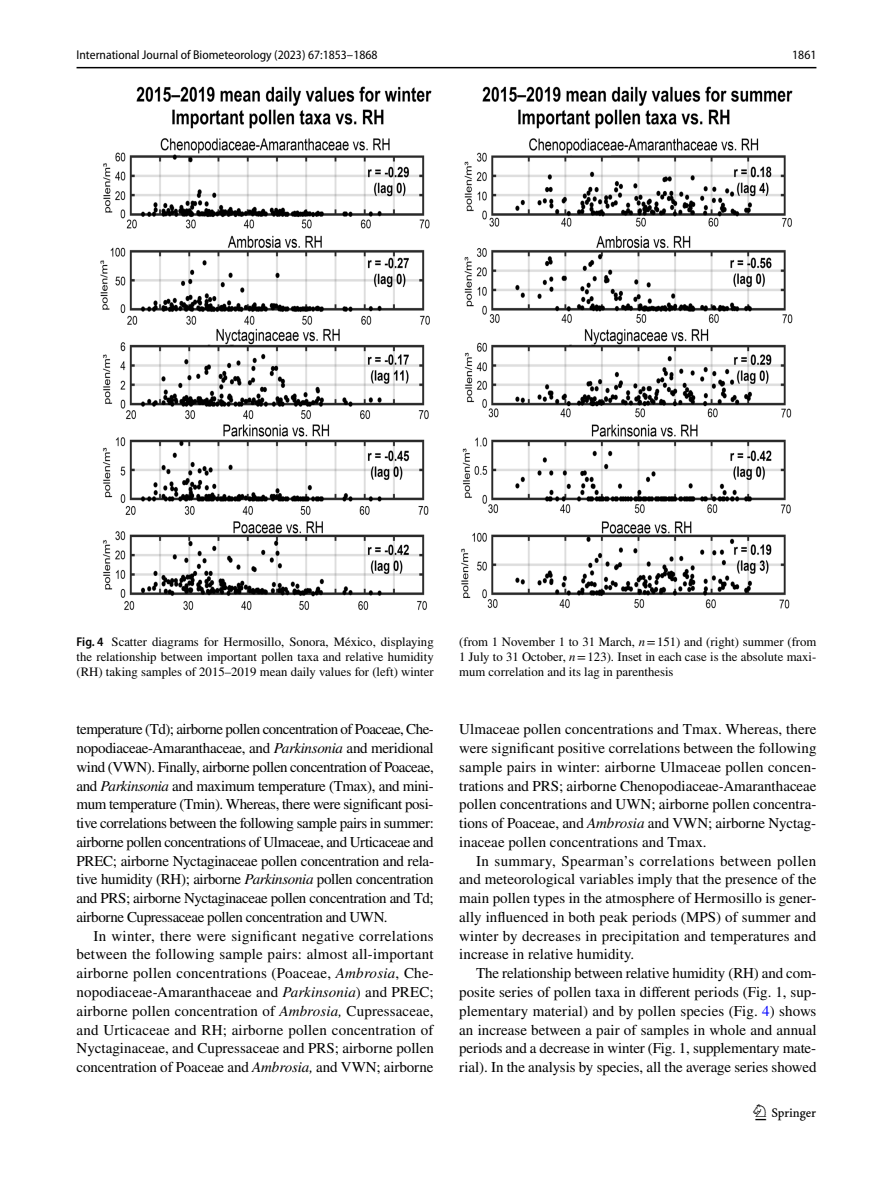
<style>
.page{position:relative;width:893px;height:1187px;background:#fff}
.page>*{position:absolute;margin:0;border:0;box-sizing:border-box;transform-origin:0 0}
.t1{font:22.5px "Springnew Regular 3";color:#000}
.t2{font:15px/18.8px "STIX";letter-spacing:-.005em;color:#000;text-align:justify}
.t3{font:12.75px/15px "STIX";color:#000;text-align:justify}
.t4{font:semi-condensed 12.75px "Myriad Pro";color:#000}
.s1{font-family:"Myriad Pro";font-weight:600;font-stretch:semi-condensed}
.s2{font-style:italic}
.s3{color:#00f}
</style>
<div class="page">
<hr style="left:77px;top:67px;width:739px;height:1px;background:#000">
<img style="left:100px;top:87px;width:693px;height:523px">
<p class="t4" style="left:77px;top:48px;width:303px">International Journal of Biometeorology (2023) 67:1853–1868</p>
<p class="t4" style="left:792px;top:48px;width:26px">1861</p>
<p class="t3" style="left:77px;top:635px;width:359px"><span class="s1">Fig. 4</span> Scatter diagrams for Hermosillo, Sonora, México, displaying the relationship between important pollen taxa and relative humidity (RH) taking samples of 2015–2019 mean daily values for (left) winter</p>
<p class="t3" style="left:459px;top:635px;width:359px">(from 1 November 1 to 31 March, <span class="s2">n</span>=151) and (right) summer (from 1 July to 31 October, <span class="s2">n</span>=123). Inset in each case is the absolute maxi&shy;mum correlation and its lag in parenthesis</p>
<p class="t2" style="left:77px;top:721px;width:359px">temperature (Td); airborne pollen concentration of Poaceae, Che&shy;nopodiaceae-Amaranthaceae, and <span class="s2">Parkinsonia</span> and meridional wind (VWN). Finally, airborne pollen concentration of Poaceae, and <span class="s2">Parkinsonia</span> and maximum temperature (Tmax), and mini&shy;mum temperature (Tmin). Whereas, there were significant posi&shy;tive correlations between the following sample pairs in summer: airborne pollen concentrations of Ulmaceae, and Urticaceae and PREC; airborne Nyctaginaceae pollen concentration and rela&shy;tive humidity (RH); airborne <span class="s2">Parkinsonia</span> pollen concentration and PRS; airborne Nyctaginaceae pollen concentration and Td; airborne Cupressaceae pollen concentration and UWN.</p>
<p class="t2" style="left:77px;top:927px;width:359px;text-indent:17px">In winter, there were significant negative correlations between the following sample pairs: almost all-important airborne pollen concentrations (Poaceae, <span class="s2">Ambrosia</span>, Che&shy;nopodiaceae-Amaranthaceae and <span class="s2">Parkinsonia</span>) and PREC; airborne pollen concentration of <span class="s2">Ambrosia,</span> Cupressaceae, and Urticaceae and RH; airborne pollen concentration of Nyctaginaceae, and Cupressaceae and PRS; airborne pollen concentration of Poaceae and <span class="s2">Ambrosia,</span> and VWN; airborne</p>
<p class="t2" style="left:459px;top:721px;width:359px">Ulmaceae pollen concentrations and Tmax. Whereas, there were significant positive correlations between the following sample pairs in winter: airborne Ulmaceae pollen concen&shy;trations and PRS; airborne Chenopodiaceae-Amaranthaceae pollen concentrations and UWN; airborne pollen concentra&shy;tions of Poaceae, and <span class="s2">Ambrosia</span> and VWN; airborne Nyctag&shy;inaceae pollen concentrations and Tmax.</p>
<p class="t2" style="left:459px;top:852px;width:359px;text-indent:17px">In summary, Spearman’s correlations between pollen and meteorological variables imply that the presence of the main pollen types in the atmosphere of Hermosillo is gener&shy;ally influenced in both peak periods (MPS) of summer and winter by decreases in precipitation and temperatures and increase in relative humidity.</p>
<p class="t2" style="left:459px;top:964px;width:359px;text-indent:17px">The relationship between relative humidity (RH) and com&shy;posite series of pollen taxa in different periods (Fig. 1, sup&shy;plementary material) and by pollen species (Fig. <span class="s3">4</span>) shows an increase between a pair of samples in whole and annual periods and a decrease in winter (Fig. 1, supplementary mate&shy;rial). In the analysis by species, all the average series showed</p>
<h1 class="t1" style="left:755px;top:1104px;width:62px">1 3</h1>
</div>
